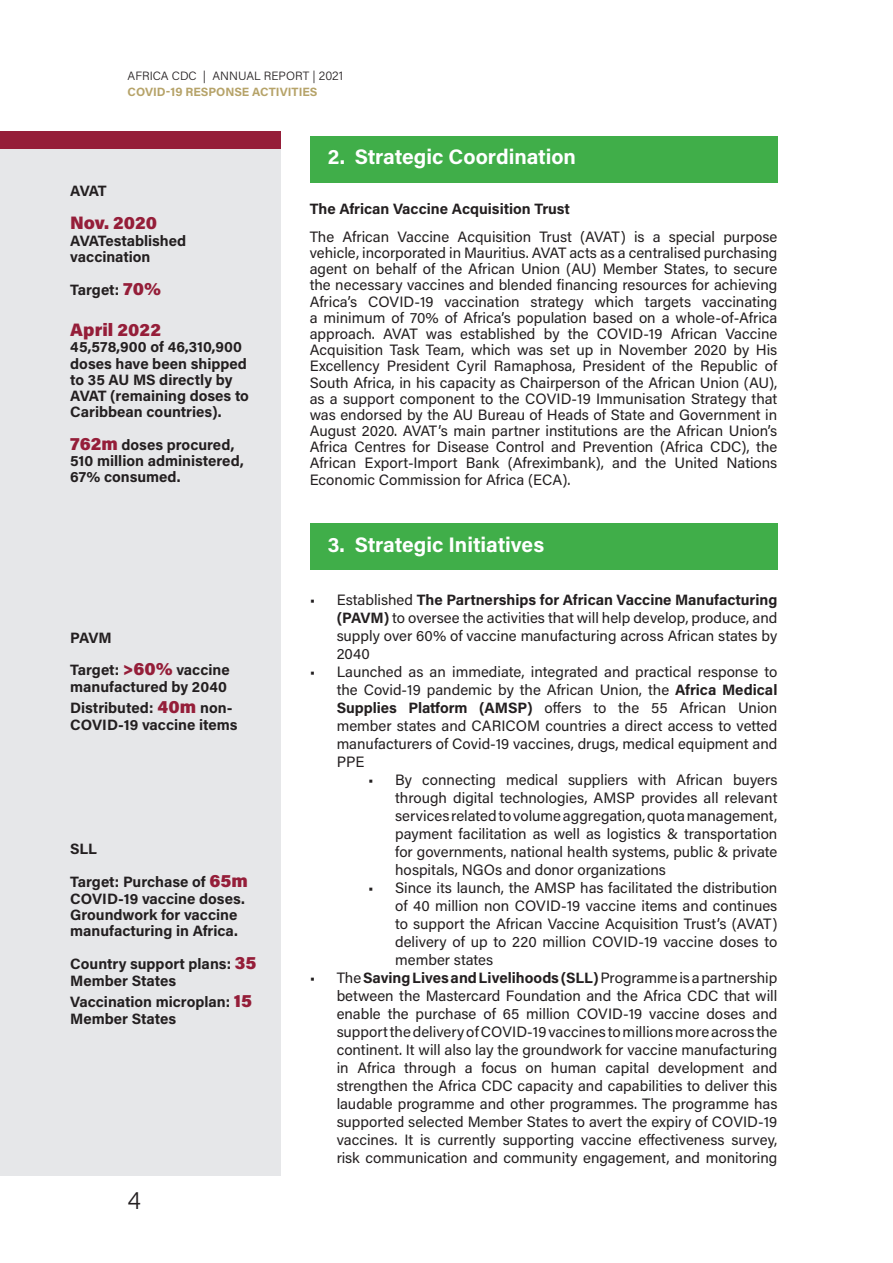
<style>
.page{position:relative;width:893px;height:1263px;background:#fff}
.page>*{position:absolute;margin:0;border:0;box-sizing:border-box;transform-origin:0 0}
.t1{font:300 25.5px "Acumin Pro";color:#231f20}
.t2{font:700 21px "Acumin Pro";letter-spacing:-.005em;color:#fff}
.t3{font:900 18px "Acumin Pro";letter-spacing:.005em;color:#951e39}
.t4{font:15px/18px "Acumin Pro";color:#231f20;text-align:justify}
.t5{font:700 15px/16.2px "Acumin Pro";color:#231f20}
.t6{font:300 12px "Acumin Pro";color:#231f20}
.t7{font:700 12px "Acumin Pro";color:#b6a369}
.s1{font-weight:900;font-size:18px;color:#951e39}
.s2{font-weight:700}
</style>
<div class="page">
<div style="left:0;top:132px;width:281px;height:1044px;background:#e6e7e9"></div>
<div style="left:310px;top:136px;width:467px;height:47px;background:#40ae49"></div>
<div style="left:310px;top:524px;width:467px;height:46px;background:#40ae49"></div>
<div style="left:0;top:132px;width:281px;height:17px;background:#951e39"></div>
<p class="t6" style="left:128px;top:67px;width:217px">AFRICA CDC | ANNUAL REPORT | 2021</p>
<p class="t7" style="left:128px;top:83px;width:192px">COVID-19 RESPONSE ACTIVITIES</p>
<p class="t5" style="left:70px;top:182px;width:38px">AVAT</p>
<p class="t3" style="left:70px;top:210px;width:88px">Nov. 2020</p>
<p class="t5" style="left:70px;top:232px;width:117px">AVATestablished vaccination</p>
<p class="t5" style="left:70px;top:281px;width:92px">Target: <span class="s1">70%</span></p>
<p class="t3" style="left:70px;top:317px;width:92px">April 2022</p>
<p class="t5" style="left:70px;top:338px;width:180px">45,578,900 of 46,310,900 doses have been shipped to 35 AU MS directly by<br>AVAT (remaining doses to<br>Caribbean countries).</p>
<p class="t5" style="left:70px;top:436px;width:175px"><span class="s1">762m</span> doses procured,<br>510 million administered,<br>67% consumed.</p>
<p class="t5" style="left:70px;top:620px;width:161px;line-height:32.7px">PAVM<br>Target: <span class="s1">&gt;60%</span> vaccine</p>
<p class="t5" style="left:70px;top:676px;width:164px;line-height:20.7px">manufactured by 2040<br>Distributed: <span class="s1">40m</span> non-</p>
<p class="t5" style="left:70px;top:716px;width:169px">COVID-19 vaccine items</p>
<p class="t5" style="left:70px;top:832px;width:179px;line-height:32.7px">SLL<br>Target: Purchase of <span class="s1">65m</span></p>
<p class="t5" style="left:70px;top:890px;width:176px">COVID-19 vaccine doses.<br>Groundwork for vaccine manufacturing in Africa.</p>
<p class="t5" style="left:70px;top:954px;width:188px;line-height:17.2px">Country support plans: <span class="s1">35<br></span>Member States</p>
<p class="t5" style="left:70px;top:992px;width:183px;line-height:17.2px">Vaccination microplan: <span class="s1">15<br></span>Member States</p>
<h1 class="t1" style="left:128px;top:1183px;width:15px">4</h1>
<h2 class="t2" style="left:328px;top:142px;width:250px">2. Strategic Coordination</h2>
<p class="t5" style="left:310px;top:200px;width:262px">The African Vaccine Acquisition Trust</p>
<p class="t4" style="left:310px;top:228px;width:469px;line-height:16.2px">The African Vaccine Acquisition Trust (AVAT) is a special purpose vehicle, incorporated in Mauritius. AVAT acts as a centralised purchasing agent on behalf of the African Union (AU) Member States, to secure the necessary vaccines and blended financing resources for achieving Africa’s COVID-19 vaccination strategy which targets vaccinating a minimum of 70% of Africa’s population based on a whole-of-Africa approach. AVAT was established by the COVID-19 African Vaccine Acquisition Task Team, which was set up in November 2020 by His Excellency President Cyril Ramaphosa, President of the Republic of South Africa, in his capacity as Chairperson of the African Union (AU), as a support component to the COVID-19 Immunisation Strategy that was endorsed by the AU Bureau of Heads of State and Government in August 2020. AVAT’s main partner institutions are the African Union’s Africa Centres for Disease Control and Prevention (Africa CDC), the African Export-Import Bank (Afreximbank), and the United Nations Economic Commission for Africa (ECA).</p>
<h2 class="t2" style="left:328px;top:530px;width:218px">3. Strategic Initiatives</h2>
<p class="t4" style="left:337px;top:590px;width:442px;text-indent:-27px">• Established <span class="s2">The Partnerships for African Vaccine Manufacturing (PAVM)</span> to oversee the activities that will help develop, produce, and supply over 60% of vaccine manufacturing across African states by 2040</p>
<p class="t4" style="left:337px;top:662px;width:442px;text-indent:-27px">• Launched as an immediate, integrated and practical response to the Covid-19 pandemic by the African Union, the <span class="s2">Africa Medical Supplies Platform (AMSP)</span> offers to the 55 African Union member states and CARICOM countries a direct access to vetted manufacturers of Covid-19 vaccines, drugs, medical equipment and PPE</p>
<p class="t4" style="left:395px;top:770px;width:384px;text-indent:-27px">• By connecting medical suppliers with African buyers through digital technologies, AMSP provides all relevant services related to volume aggregation, quota management, payment facilitation as well as logistics &amp; transportation for governments, national health systems, public &amp; private hospitals, NGOs and donor organizations</p>
<p class="t4" style="left:395px;top:878px;width:384px;text-indent:-27px">• Since its launch, the AMSP has facilitated the distribution of 40 million non COVID-19 vaccine items and continues to support the African Vaccine Acquisition Trust’s (AVAT) delivery of up to 220 million COVID-19 vaccine doses to member states</p>
<p class="t4" style="left:337px;top:968px;width:442px;text-indent:-27px">• The <span class="s2">Saving Lives and Livelihoods (SLL)</span> Programme is a partnership between the Mastercard Foundation and the Africa CDC that will enable the purchase of 65 million COVID-19 vaccine doses and support the delivery of COVID-19 vaccines to millions more across the continent. It will also lay the groundwork for vaccine manufacturing in Africa through a focus on human capital development and strengthen the Africa CDC capacity and capabilities to deliver this laudable programme and other programmes. The programme has supported selected Member States to avert the expiry of COVID-19 vaccines. It is currently supporting vaccine effectiveness survey, risk communication and community engagement, and monitoring</p>
</div>
